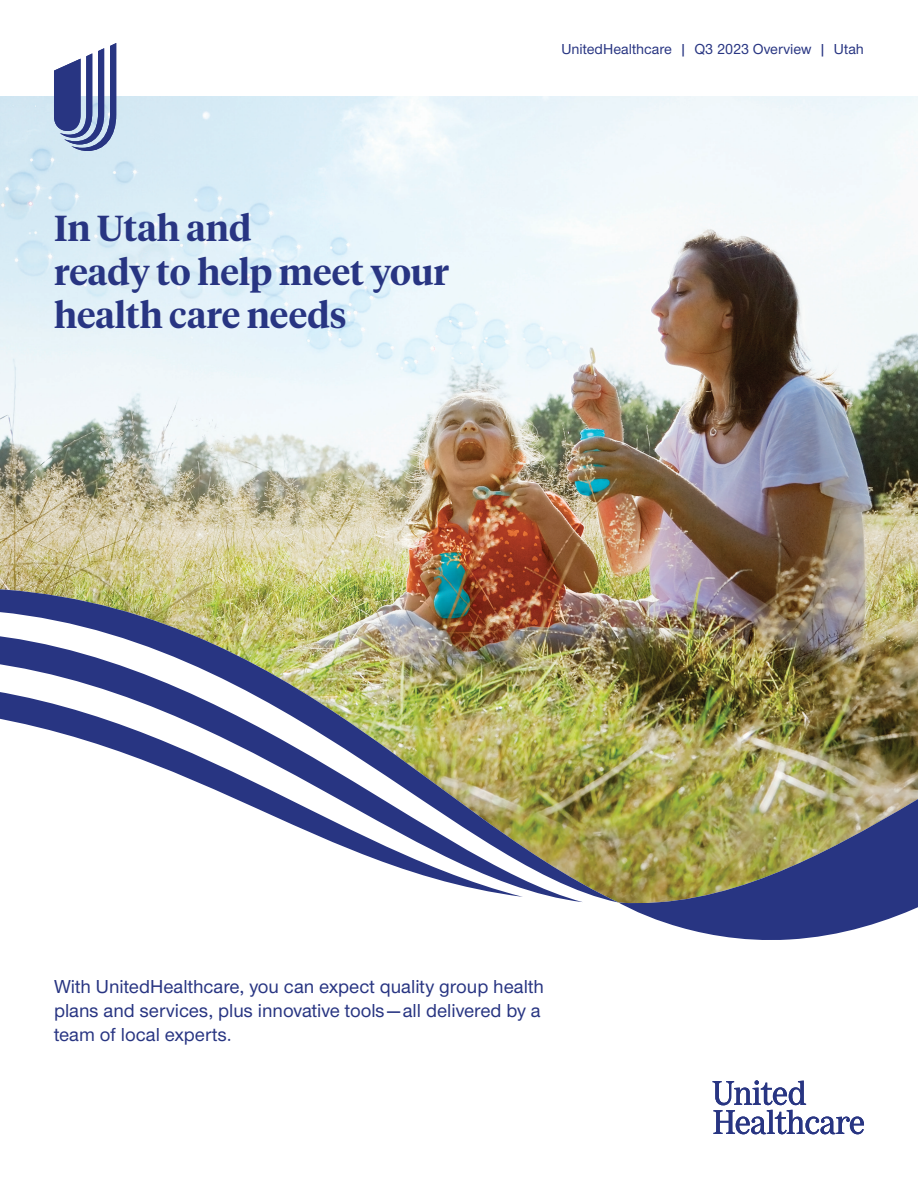
<style>
.page{position:relative;width:918px;height:1188px;background:#fff}
.page>*{position:absolute;margin:0;border:0;box-sizing:border-box;transform-origin:0 0}
.t1{font:600 36px/43.2px "UHC Serif Headline";color:#283582}
.t2{font:500 19.5px/24px "UHC Sans";color:#283582}
.t3{font:500 15px "UHC Sans";color:#283582}
</style>
<div class="page">
<img style="left:0;top:97px;width:918px;height:484px">
<img style="left:619px;top:581px;width:299px;height:554px">
<img style="left:619px;top:673px;width:299px;height:272px">
<img style="left:0;top:581px;width:619px;height:322px">
<svg style="left:713px;top:1080px;width:151px;height:54px"></svg>
<svg style="left:54px;top:43px;width:62px;height:108px"></svg>
<h1 class="t1" style="left:54px;top:205px;width:397px">In Utah and<br>ready to help meet your health care needs</h1>
<p class="t3" style="left:561px;top:39px;width:304px">UnitedHealthcare | Q3 2023 Overview | Utah</p>
<p class="t2" style="left:54px;top:974px;width:491px">With UnitedHealthcare, you can expect quality group health plans and services, plus innovative tools—all delivered by a team of local experts.</p>
</div>
